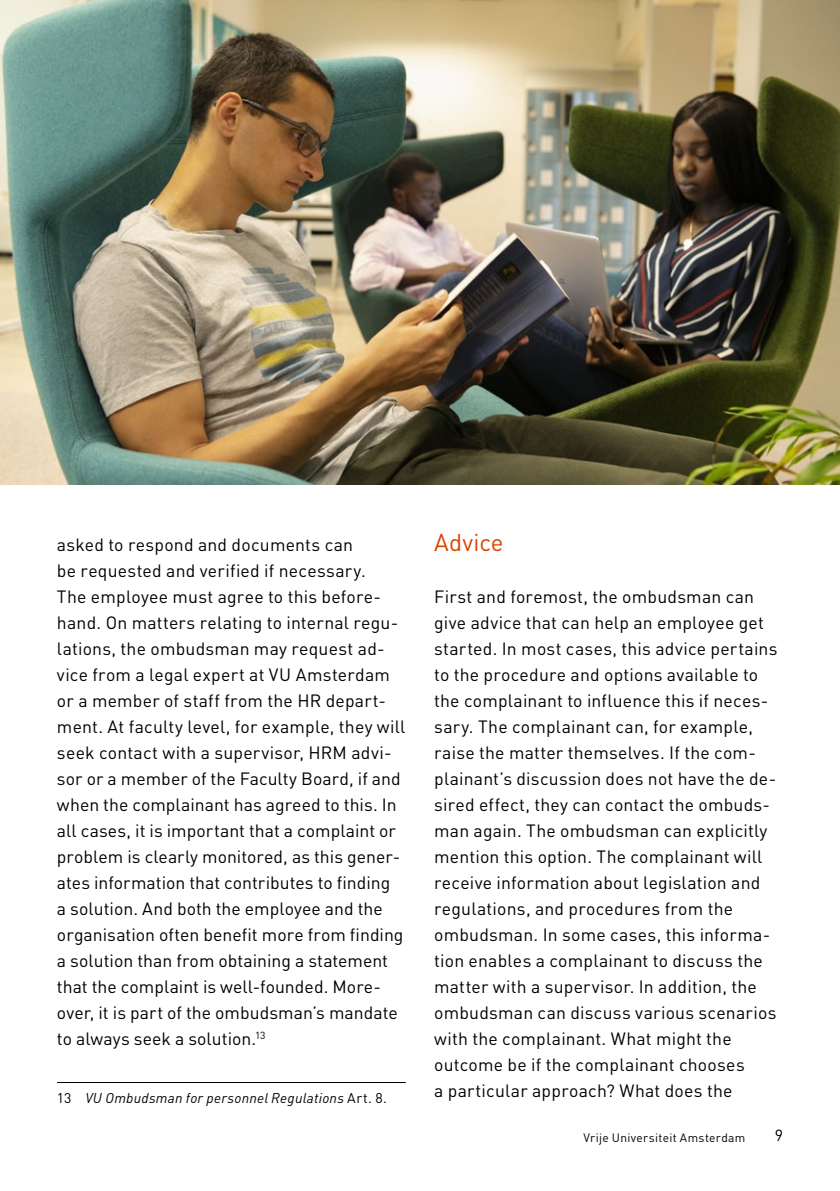
<style>
.page{position:relative;width:840px;height:1191px;background:#fff}
.page>*{position:absolute;margin:0;border:0;box-sizing:border-box;transform-origin:0 0}
.t1{font:24px "DIN Pro";letter-spacing:.005em;color:#d84500}
.t2{font:17.6px/26px "DIN Pro";letter-spacing:.01em;color:#000}
.t3{font:16px "DIN Pro";color:#000}
.t4{font:italic 14px "DIN Pro";letter-spacing:.02em;color:#000}
.t5{font:12px "DIN Pro";letter-spacing:.025em;color:#000}
.s1{font-style:normal}
</style>
<div class="page">
<hr style="left:57px;top:1082px;width:348px;height:1px;background:#000">
<img style="left:0;top:0;width:839px;height:484px">
<p class="t2" style="left:57px;top:530px;width:350px">asked to respond and documents can<br>be requested and verified if necessary.<br>The employee must agree to this before&shy;hand. On matters relating to internal regu&shy;lations, the ombudsman may request ad&shy;vice from a legal expert at VU Amsterdam or a member of staff from the HR depart&shy;ment. At faculty level, for example, they will seek contact with a supervisor, HRM advi&shy;sor or a member of the Faculty Board, if and when the complainant has agreed to this. In all cases, it is important that a complaint or problem is clearly monitored, as this gener&shy;ates information that contributes to finding<br>a solution. And both the employee and the organisation often benefit more from finding a solution than from obtaining a statement that the complaint is well-founded. More&shy;over, it is part of the ombudsman’s mandate to always seek a solution.<sup>13</sup></p>
<p class="t4" style="left:57px;top:1086px;width:331px"><span class="s1">13</span> VU Ombudsman for personnel Regulations <span class="s1">Art. 8.</span></p>
<h1 class="t1" style="left:434px;top:523px;width:71px">Advice</h1>
<p class="t2" style="left:434px;top:582px;width:344px">First and foremost, the ombudsman can give advice that can help an employee get started. In most cases, this advice pertains to the procedure and options available to the complainant to influence this if neces&shy;sary. The complainant can, for example, raise the matter themselves. If the com&shy;plainant’s discussion does not have the de&shy;sired effect, they can contact the ombuds&shy;man again. The ombudsman can explicitly mention this option. The complainant will receive information about legislation and regulations, and procedures from the ombudsman. In some cases, this informa&shy;tion enables a complainant to discuss the matter with a supervisor. In addition, the ombudsman can discuss various scenarios with the complainant. What might the outcome be if the complainant chooses<br>a particular approach? What does the</p>
<p class="t5" style="left:583px;top:1128px;width:163px">Vrije Universiteit Amsterdam</p>
<p class="t3" style="left:774px;top:1123px;width:10px">9</p>
</div>
